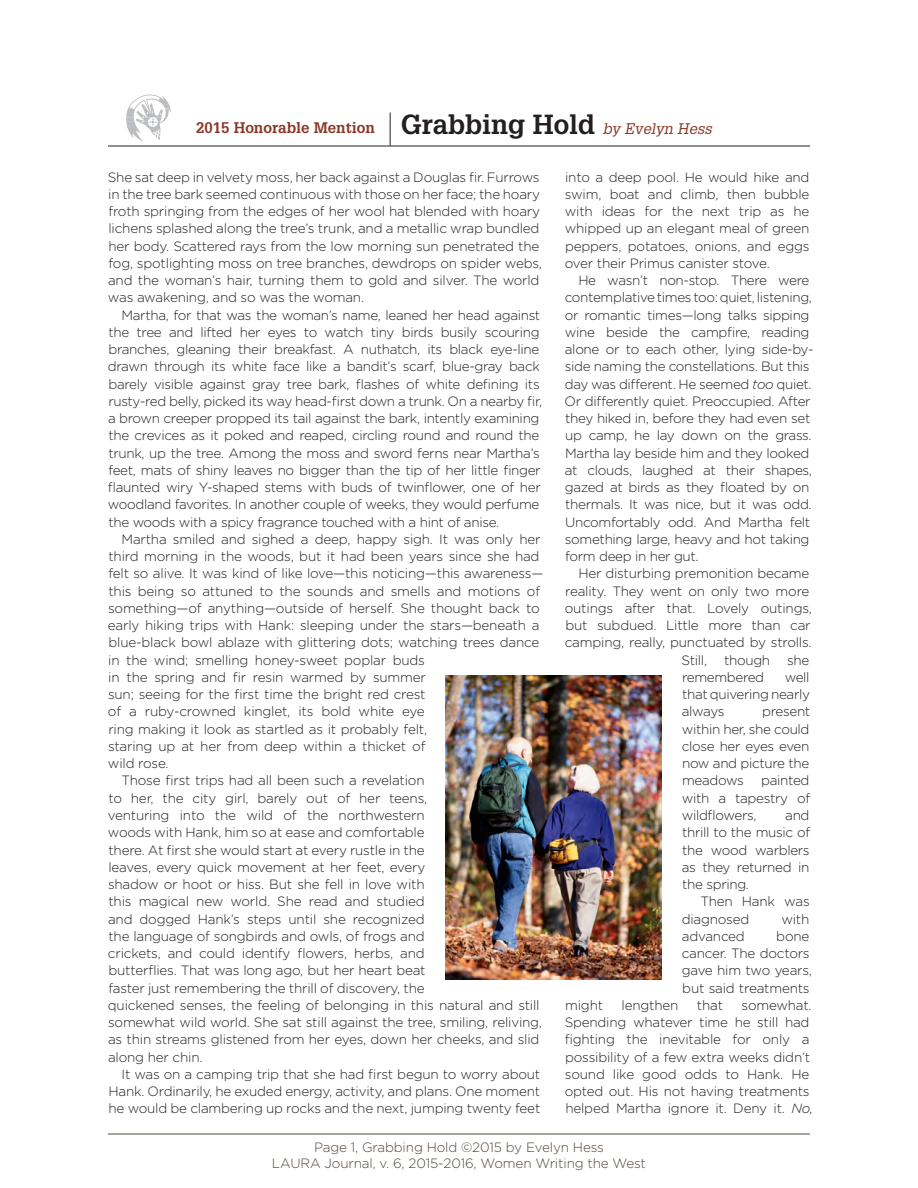
<style>
.page{position:relative;width:918px;height:1188px;background:#fff}
.page>*{position:absolute;margin:0;border:0;box-sizing:border-box;transform-origin:0 0}
.t1{font:700 15px "Glypha";color:#893827}
.t2{font:300 13.5px/17.2px "Gotham Rounded";letter-spacing:-.015em;color:#231f20}
.t3{font:300 13.5px/16.2px "Gotham Rounded";letter-spacing:-.01em;color:#53463b;text-align:center}
.s1{font-size:27px;color:#231f20}
.s2{font-weight:400;font-style:italic}
.s3{font-style:italic}
</style>
<div class="page">
<img style="left:446px;top:675px;width:216px;height:304px">
<hr style="left:108px;top:1134px;width:702px;height:1px;background:#53463b">
<hr style="left:108px;top:146px;width:702px;height:1px;background:#231f20">
<hr style="left:390px;top:113px;width:1px;height:33px;background:#231f20">
<svg style="left:126px;top:95px;width:45px;height:47px"></svg>
<p class="t1" style="left:196px;top:118px;width:517px">2015 Honorable Mention <span class="s1">Grabbing Hold</span> <span class="s2">by Evelyn Hess</span></p>
<p class="t2" style="left:108px;top:168px;width:436px">She sat deep in velvety moss, her back against a Douglas fir. Furrows in the tree bark seemed continuous with those on her face; the hoary froth springing from the edges of her wool hat blended with hoary lichens splashed along the tree’s trunk, and a metallic wrap bundled her body. Scattered rays from the low morning sun penetrated the fog, spotlighting moss on tree branches, dewdrops on spider webs, and the woman’s hair, turning them to gold and silver. The world was awakening, and so was the woman.</p>
<p class="t2" style="left:108px;top:306px;width:436px;text-indent:14px">Martha, for that was the woman’s name, leaned her head against the tree and lifted her eyes to watch tiny birds busily scouring branches, gleaning their breakfast. A nuthatch, its black eye-line drawn through its white face like a bandit’s scarf, blue-gray back barely visible against gray tree bark, flashes of white defining its rusty-red belly, picked its way head-first down a trunk. On a nearby fir, a brown creeper propped its tail against the bark, intently examining the crevices as it poked and reaped, circling round and round the trunk, up the tree. Among the moss and sword ferns near Martha’s feet, mats of shiny leaves no bigger than the tip of her little finger flaunted wiry Y-shaped stems with buds of twinflower, one of her woodland favorites. In another couple of weeks, they would perfume the woods with a spicy fragrance touched with a hint of anise.</p>
<p class="t2" style="left:122px;top:530px;width:421px">Martha smiled and sighed a deep, happy sigh. It was only her</p>
<p class="t2" style="left:108px;top:547px;width:433px">third morning in the woods, but it had been years since she had</p>
<p class="t2" style="left:108px;top:564px;width:437px">felt so alive. It was kind of like love—this noticing—this awareness—</p>
<p class="t2" style="left:108px;top:582px;width:433px">this being so attuned to the sounds and smells and motions of</p>
<p class="t2" style="left:108px;top:599px;width:433px">something—of anything—outside of herself. She thought back to</p>
<p class="t2" style="left:108px;top:616px;width:433px">early hiking trips with Hank: sleeping under the stars—beneath a</p>
<p class="t2" style="left:109px;top:633px;width:432px">blue-black bowl ablaze with glittering dots; watching trees dance</p>
<p class="t2" style="left:108px;top:651px;width:318px">in the wind; smelling honey-sweet poplar buds</p>
<p class="t2" style="left:108px;top:668px;width:319px">in the spring and fir resin warmed by summer</p>
<p class="t2" style="left:108px;top:685px;width:319px">sun; seeing for the first time the bright red crest</p>
<p class="t2" style="left:108px;top:702px;width:318px">of a ruby-crowned kinglet, its bold white eye</p>
<p class="t2" style="left:108px;top:720px;width:320px">ring making it look as startled as it probably felt,</p>
<p class="t2" style="left:108px;top:737px;width:319px">staring up at her from deep within a thicket of</p>
<p class="t2" style="left:108px;top:754px;width:62px">wild rose.</p>
<p class="t2" style="left:122px;top:771px;width:305px">Those first trips had all been such a revelation</p>
<p class="t2" style="left:108px;top:789px;width:320px">to her, the city girl, barely out of her teens,</p>
<p class="t2" style="left:108px;top:806px;width:318px">venturing into the wild of the northwestern</p>
<p class="t2" style="left:108px;top:823px;width:318px">woods with Hank, him so at ease and comfortable</p>
<p class="t2" style="left:108px;top:840px;width:318px">there. At first she would start at every rustle in the</p>
<p class="t2" style="left:108px;top:858px;width:318px">leaves, every quick movement at her feet, every</p>
<p class="t2" style="left:108px;top:875px;width:318px">shadow or hoot or hiss. But she fell in love with</p>
<p class="t2" style="left:108px;top:892px;width:318px">this magical new world. She read and studied</p>
<p class="t2" style="left:108px;top:910px;width:318px">and dogged Hank’s steps until she recognized</p>
<p class="t2" style="left:108px;top:927px;width:318px">the language of songbirds and owls, of frogs and</p>
<p class="t2" style="left:108px;top:944px;width:318px">crickets, and could identify flowers, herbs, and</p>
<p class="t2" style="left:109px;top:961px;width:319px">butterflies. That was long ago, but her heart beat</p>
<p class="t2" style="left:108px;top:979px;width:318px">faster just remembering the thrill of discovery, the</p>
<p class="t2" style="left:108px;top:996px;width:433px">quickened senses, the feeling of belonging in this natural and still</p>
<p class="t2" style="left:108px;top:1013px;width:435px">somewhat wild world. She sat still against the tree, smiling, reliving,</p>
<p class="t2" style="left:108px;top:1030px;width:433px">as thin streams glistened from her eyes, down her cheeks, and slid</p>
<p class="t2" style="left:108px;top:1048px;width:96px">along her chin.</p>
<p class="t2" style="left:122px;top:1065px;width:420px">It was on a camping trip that she had first begun to worry about</p>
<p class="t2" style="left:108px;top:1082px;width:433px">Hank. Ordinarily, he exuded energy, activity, and plans. One moment</p>
<p class="t2" style="left:109px;top:1099px;width:433px">he would be clambering up rocks and the next, jumping twenty feet</p>
<p class="t2" style="left:565px;top:168px;width:246px;text-align:justify">into a deep pool. He would hike and swim, boat and climb, then bubble with ideas for the next trip as he whipped up an elegant meal of green peppers, potatoes, onions, and eggs over their Primus canister stove.</p>
<p class="t2" style="left:565px;top:271px;width:250px;text-indent:14px">He wasn’t non-stop. There were contemplative times too: quiet, listening, or romantic times—long talks sipping wine beside the campfire, reading alone or to each other, lying side-by&shy;side naming the constellations. But this day was different. He seemed <span class="s3">too</span> quiet.<br>Or differently quiet. Preoccupied. After they hiked in, before they had even set up camp, he lay down on the grass.<br>Martha lay beside him and they looked at clouds, laughed at their shapes, gazed at birds as they floated by on thermals. It was nice, but it was odd.<br>Uncomfortably odd. And Martha felt something large, heavy and hot taking form deep in her gut.</p>
<p class="t2" style="left:578px;top:564px;width:233px">Her disturbing premonition became</p>
<p class="t2" style="left:565px;top:582px;width:246px">reality. They went on only two more</p>
<p class="t2" style="left:565px;top:599px;width:249px">outings after that. Lovely outings,</p>
<p class="t2" style="left:565px;top:616px;width:247px">but subdued. Little more than car</p>
<p class="t2" style="left:565px;top:633px;width:248px">camping, really, punctuated by strolls.</p>
<p class="t2" style="left:682px;top:651px;width:27px">Still,</p>
<p class="t2" style="left:724px;top:651px;width:48px">though</p>
<p class="t2" style="left:787px;top:651px;width:24px">she</p>
<p class="t2" style="left:682px;top:668px;width:84px">remembered</p>
<p class="t2" style="left:682px;top:668px;width:130px;text-align:justify;text-indent:103px">well that quivering nearly always</p>
<p class="t2" style="left:682px;top:702px;width:130px;text-align:justify;text-indent:81px">present within her, she could close her eyes even now and picture the meadows</p>
<p class="t2" style="left:682px;top:771px;width:130px;text-align:justify;text-indent:80px">painted with a tapestry of wildflowers,</p>
<p class="t2" style="left:682px;top:806px;width:130px;text-align:justify;text-indent:103px">and thrill to the music of the wood warblers as they returned in the spring.</p>
<p class="t2" style="left:682px;top:892px;width:130px;text-indent:19px">Then Hank was diagnosed</p>
<p class="t2" style="left:781px;top:910px;width:30px">with</p>
<p class="t2" style="left:682px;top:927px;width:65px">advanced</p>
<p class="t2" style="left:682px;top:927px;width:132px;text-indent:95px">bone cancer. The doctors gave him two years, but said treatments</p>
<p class="t2" style="left:565px;top:996px;width:250px;text-indent:177px">somewhat.<br>Spending whatever time he still had fighting the inevitable for only a possibility of a few extra weeks didn’t sound like good odds to Hank. He opted out. His not having treatments helped Martha ignore it. Deny it. <span class="s3">No,</span></p>
<p class="t3" style="left:272px;top:1138px;width:376px">Page 1, Grabbing Hold ©2015 by Evelyn Hess<br>LAURA Journal, v. 6, 2015-2016, Women Writing the West</p>
<p class="t2" style="left:565px;top:996px;width:39px">might</p>
<p class="t2" style="left:622px;top:996px;width:58px">lengthen</p>
<p class="t2" style="left:697px;top:996px;width:28px">that</p>
</div>
